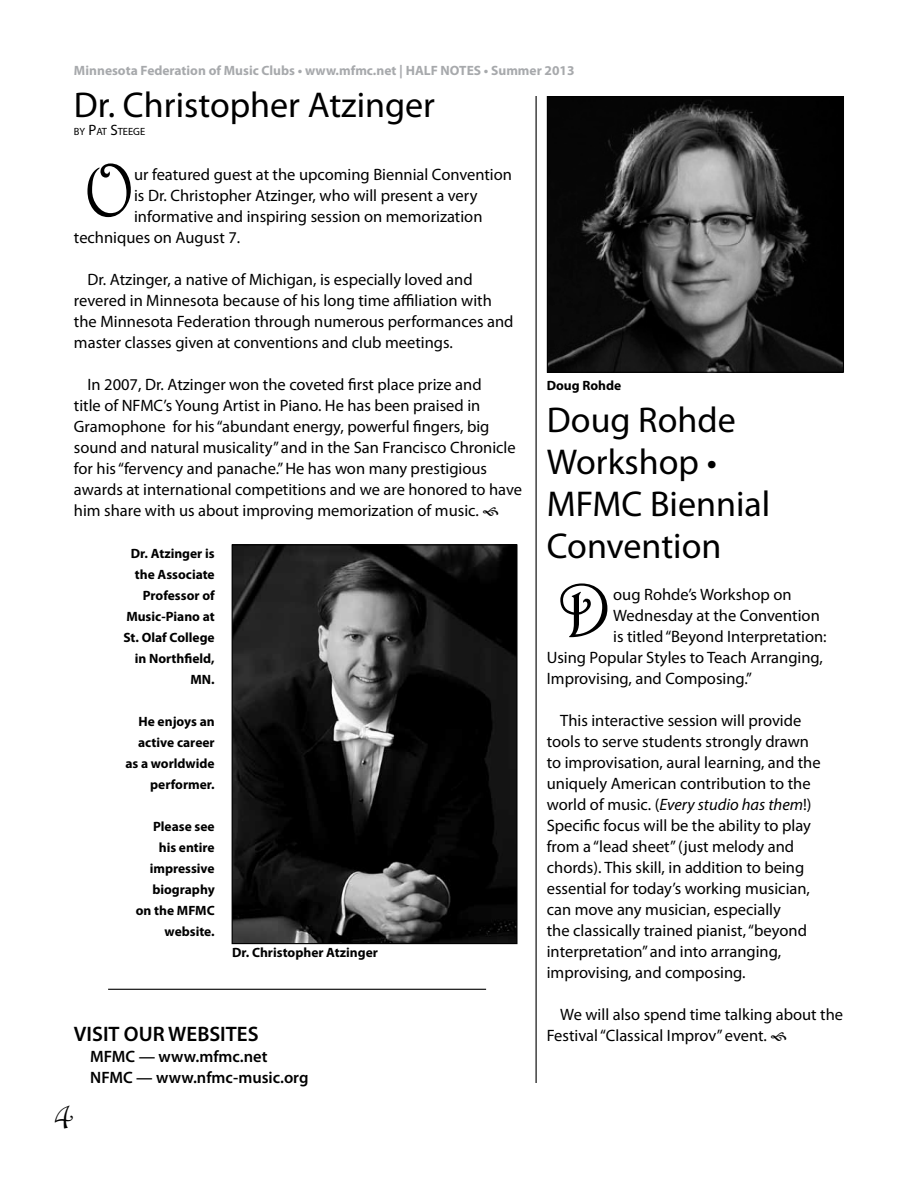
<style>
.page{position:relative;width:918px;height:1188px;background:#fff}
.page>*{position:absolute;margin:0;border:0;box-sizing:border-box;transform-origin:0 0}
.t1{font:75.15px "Harrington";color:#000}
.t2{font:36px/42px "Myriad Pro";color:#000}
.t3{font:36px "Harrington";color:#000}
.t4{font:600 21px "Myriad Pro";color:#000}
.t5{font:16.5px/21px "Myriad Pro";color:#000}
.t6{font:600 16.5px/21px "Myriad Pro";color:#000}
.t7{font:700 13.5px/21px "Myriad Pro";color:#000;text-align:right}
.t8{font:700 13.5px "Myriad Pro";color:#a7a9ac}
.t9{font:10.5px "Myriad Pro";color:#000}
.s1{font-size:15px}
.s2{font-style:italic}
</style>
<div class="page">
<img style="left:234px;top:546px;width:282px;height:396px">
<div style="left:232px;top:544px;width:286px;height:400px;border:1px solid #000"></div>
<hr style="left:108px;top:989px;width:378px;height:1px;background:#000">
<img style="left:549px;top:98px;width:293px;height:273px">
<div style="left:547px;top:96px;width:297px;height:277px;border:1px solid #000"></div>
<hr style="left:536px;top:96px;width:1px;height:987px;background:#000">
<p class="t8" style="left:74px;top:62px;width:502px">Minnesota Federation of Music Clubs • www.mfmc.net | HALF NOTES • Summer 2013</p>
<h2 class="t2" style="left:74px;top:83px;width:363px">Dr. Christopher Atzinger</h2>
<p class="t9" style="left:74px;top:125px;width:73px">BY <span class="s1">P</span>AT <span class="s1">S</span>TEEGE</p>
<h1 class="t1" style="left:84px;top:145px;width:51px">O</h1>
<p class="t5" style="left:134px;top:164px;width:379px">ur featured guest at the upcoming Biennial Convention</p>
<p class="t5" style="left:134px;top:185px;width:345px">is Dr. Christopher Atzinger, who will present a very</p>
<p class="t5" style="left:134px;top:206px;width:350px">informative and inspiring session on memorization</p>
<p class="t5" style="left:74px;top:227px;width:168px">techniques on August 7.</p>
<p class="t5" style="left:74px;top:269px;width:441px;text-indent:13px">Dr. Atzinger, a native of Michigan, is especially loved and revered in Minnesota because of his long time affiliation with the Minnesota Federation through numerous performances and master classes given at conventions and club meetings.</p>
<p class="t5" style="left:74px;top:374px;width:450px;text-indent:13px">In 2007, Dr. Atzinger won the coveted first place prize and<br>title of NFMC’s Young Artist in Piano. He has been praised in Gramophone for his “abundant energy, powerful fingers, big sound and natural musicality” and in the San Francisco Chronicle for his “fervency and panache.” He has won many prestigious awards at international competitions and we are honored to have him share with us about improving memorization of music.</p>
<p class="t7" style="left:123px;top:543px;width:93px">Dr. Atzinger is the Associate<br>Professor of<br>Music-Piano at<br>St. Olaf College in Northfield,<br>MN.</p>
<p class="t7" style="left:125px;top:711px;width:91px">He enjoys an active career as a worldwide performer.</p>
<p class="t7" style="left:136px;top:816px;width:80px">Please see his entire impressive biography on the MFMC website.</p>
<p class="t7" style="left:232px;top:942px;width:147px">Dr. Christopher Atzinger</p>
<p class="t4" style="left:74px;top:1021px;width:186px">VISIT OUR WEBSITES</p>
<p class="t6" style="left:90px;top:1046px;width:220px">MFMC — www.mfmc.net<br>NFMC — www.nfmc-music.org</p>
<h2 class="t3" style="left:54px;top:1094px;width:22px">4</h2>
<p class="t7" style="left:547px;top:375px;width:76px">Doug Rohde</p>
<h2 class="t2" style="left:547px;top:398px;width:225px">Doug Rohde<br>Workshop •<br>MFMC Biennial<br>Convention</h2>
<h1 class="t1" style="left:559px;top:565px;width:54px">D</h1>
<p class="t5" style="left:613px;top:584px;width:180px">oug Rohde’s Workshop on</p>
<p class="t5" style="left:613px;top:605px;width:208px">Wednesday at the Convention</p>
<p class="t5" style="left:613px;top:626px;width:215px">is titled “Beyond Interpretation:</p>
<p class="t5" style="left:547px;top:647px;width:278px">Using Popular Styles to Teach Arranging,</p>
<p class="t5" style="left:547px;top:668px;width:207px">Improvising, and Composing.”</p>
<p class="t5" style="left:547px;top:710px;width:275px;text-indent:13px">This interactive session will provide tools to serve students strongly drawn to improvisation, aural learning, and the uniquely American contribution to the world of music. (<span class="s2">Every studio has them</span>!)<br>Specific focus will be the ability to play from a “lead sheet” (just melody and chords). This skill, in addition to being essential for today’s working musician, can move any musician, especially<br>the classically trained pianist, “beyond interpretation” and into arranging, improvising, and composing.</p>
<p class="t5" style="left:547px;top:1004px;width:298px;text-indent:13px">We will also spend time talking about the<br>Festival “Classical Improv” event.</p>
</div>
